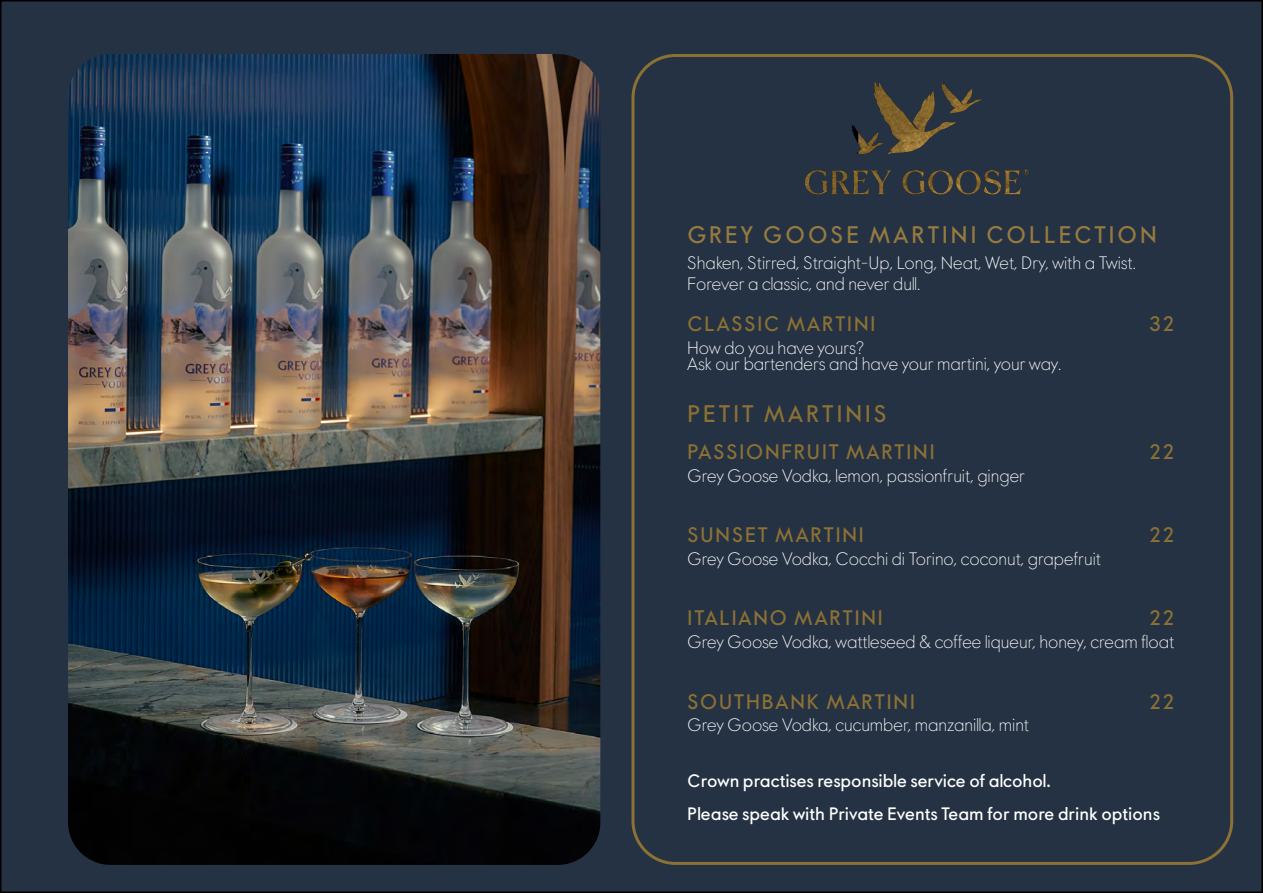
<style>
.page{position:relative;width:1263px;height:893px;background:#fff}
.page>*{position:absolute;margin:0;border:0;box-sizing:border-box;transform-origin:0 0}
.t1{font:700 24px "Grey Goose";letter-spacing:.1em;color:#957a40}
.t2{font:700 24px "Grey Goose";letter-spacing:.1em;color:#8c7134}
.t3{font:700 21px "Grey Goose";letter-spacing:.06em;color:#8c7134}
.t4{font:300 18px/21.6px "Grey Goose";color:#fff}
.t5{font:700 18px/33px "Grey Goose";color:#fff}
</style>
<div class="page">
<div style="left:1px;top:1px;width:1261px;height:891px;background:#253243"></div>
<img style="left:68px;top:54px;width:532px;height:811px">
<svg style="left:815px;top:194px;width:205px;height:1px"></svg>
<img style="left:805px;top:169px;width:224px;height:25px">
<svg style="left:852px;top:81px;width:130px;height:74px"></svg>
<img style="left:874px;top:82px;width:82px;height:73px">
<div style="left:631px;top:54px;width:602px;height:811px;border:3px solid #8c7134;border-radius:43px"></div>
<h1 class="t1" style="left:687px;top:221px;width:471px">GREY GOOSE MARTINI COLLECTION</h1>
<p class="t4" style="left:687px;top:252px;width:450px">Shaken, Stirred, Straight-Up, Long, Neat, Wet, Dry, with a Twist.<br>Forever a classic, and never dull.</p>
<p class="t3" style="left:687px;top:311px;width:190px">CLASSIC MARTINI</p>
<p class="t3" style="left:1149px;top:311px;width:27px">32</p>
<p class="t4" style="left:687px;top:339px;width:375px;line-height:16.5px">How do you have yours?<br>Ask our bartenders and have your martini, your way.</p>
<h1 class="t2" style="left:687px;top:399px;width:201px">PETIT MARTINIS</h1>
<p class="t3" style="left:687px;top:439px;width:249px">PASSIONFRUIT MARTINI</p>
<p class="t3" style="left:1149px;top:439px;width:27px">22</p>
<p class="t4" style="left:687px;top:465px;width:339px">Grey Goose Vodka, lemon, passionfruit, ginger</p>
<p class="t3" style="left:687px;top:522px;width:178px">SUNSET MARTINI</p>
<p class="t3" style="left:1149px;top:522px;width:27px">22</p>
<p class="t4" style="left:687px;top:548px;width:415px">Grey Goose Vodka, Cocchi di Torino, coconut, grapefruit</p>
<p class="t3" style="left:687px;top:606px;width:197px">ITALIANO MARTINI</p>
<p class="t3" style="left:1149px;top:606px;width:27px">22</p>
<p class="t4" style="left:687px;top:631px;width:488px">Grey Goose Vodka, wattleseed &amp; coffee liqueur, honey, cream float</p>
<p class="t3" style="left:687px;top:689px;width:229px">SOUTHBANK MARTINI</p>
<p class="t3" style="left:1149px;top:689px;width:27px">22</p>
<p class="t4" style="left:687px;top:714px;width:343px">Grey Goose Vodka, cucumber, manzanilla, mint</p>
<p class="t5" style="left:687px;top:764px;width:474px">Crown practises responsible service of alcohol.<br>Please speak with Private Events Team for more drink options</p>
</div>
